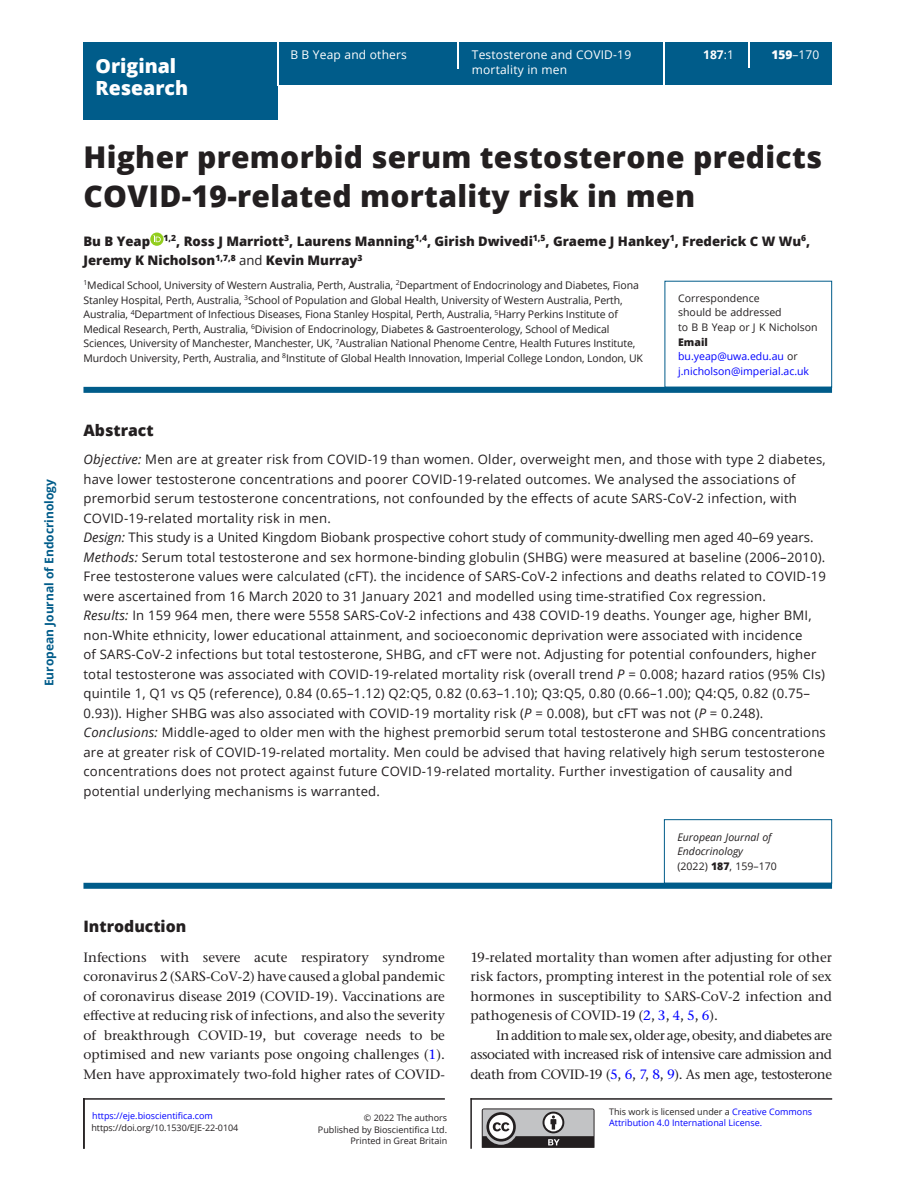
<style>
.page{position:relative;width:915px;height:1191px;background:#fff}
.page>*{position:absolute;margin:0;border:0;box-sizing:border-box;transform-origin:0 0}
.CT{font:800 30px/39px "Open Sans";letter-spacing:.01em;color:#231f20}
.AT{font:800 19.5px/22.5px "Open Sans";color:#fff}
.H1_Rule{font:800 15.75px "Open Sans";color:#231f20}
.ABS_H{font:800 15.75px "Open Sans";color:#231f20}
.TXT{font:500 13.5px/19.5px "Stone Serif ITC Pro";color:#231f20;text-align:justify}
.TXI{font:500 13.5px/19.5px "Stone Serif ITC Pro";letter-spacing:-.03em;color:#231f20;text-align:justify}
.ABS_TXT{font:13.2px/19.5px "Open Sans";letter-spacing:.015em;color:#231f20}
.ABS_TXT_L{font:13.2px/19.5px "Open Sans";letter-spacing:.015em;color:#231f20}
.AU{font:800 13.2px/19.5px "Open Sans";color:#231f20}
.t1{font:12px "Open Sans";letter-spacing:.015em;color:#fff}
.t2{font:700 12px "Open Sans";color:#005c8a}
.t3{font:700 12px "Open Sans";color:#fff}
.Address{font:10.5px/14.7px "Open Sans";letter-spacing:-.01em;color:#231f20}
.Corres{font:10.5px "Open Sans";color:#231f20}
.Corres-2{font:italic 10.5px/14.7px "Open Sans";color:#231f20}
.Corres-3{font:10.5px/14.7px "Open Sans";color:#00f}
.Corres-4{font:800 10.5px "Open Sans";color:#231f20}
.t4{font:9px/11.2px "Open Sans";color:#00f}
.DOI{font:9px "Open Sans";color:#231f20}
.s1{font-weight:400}
.s2{font-weight:800}
.s3{color:#231f20}
.s4{font-style:italic}
.s5{font-style:normal}
.s6{font-weight:800;font-style:normal}
.s7{color:#00f}
</style>
<div class="page">
<div style="left:83px;top:84px;width:194px;height:35px;background:#005c8a"></div>
<div style="left:83px;top:42px;width:748px;height:43px;background:#005c8a"></div>
<hr style="left:277px;top:42px;width:1px;height:43px;background:#fff">
<hr style="left:663px;top:42px;width:1px;height:43px;background:#fff">
<hr style="left:457px;top:42px;width:2px;height:26px;background:#fff">
<hr style="left:747px;top:43px;width:2px;height:25px;background:#fff">
<div style="left:83px;top:387px;width:748px;height:6px;background:#005c8a"></div>
<div style="left:83px;top:882px;width:748px;height:6px;background:#005c8a"></div>
<svg style="left:150px;top:232px;width:13px;height:14px"></svg>
<svg style="left:153px;top:235px;width:8px;height:7px"></svg>
<div style="left:663px;top:819px;width:168px;height:64px;border:1px solid #005c8a"></div>
<hr style="left:83px;top:1098px;width:361px;height:1px;background:#231f20">
<hr style="left:83px;top:1098px;width:2px;height:50px;background:#231f20">
<hr style="left:470px;top:1098px;width:1px;height:50px;background:#231f20">
<hr style="left:470px;top:1098px;width:361px;height:1px;background:#231f20">
<svg style="left:481px;top:1108px;width:113px;height:39px;background:#908f91"></svg>
<p class="t2" style="left:40px;top:686px;width:209px;rotate:-90deg">European Journal of Endocrinology</p>
<p class="AT" style="left:95px;top:53px;width:94px">Original<br>Research</p>
<p class="t1" style="left:290px;top:47px;width:118px">B B Yeap and others</p>
<p class="t1" style="left:471px;top:47px;width:161px">Testosterone and COVID-19</p>
<p class="t3" style="left:703px;top:47px;width:32px">187<span class="s1">:1</span></p>
<p class="t1" style="left:771px;top:47px;width:49px"><span class="s2">159</span>–170</p>
<p class="t1" style="left:471px;top:61px;width:97px">mortality in men</p>
<p class="CT" style="left:83px;top:136px;width:740px">Higher premorbid serum testosterone predicts<br>COVID-19-related mortality risk in men</p>
<p class="AU" style="left:83px;top:230px;width:728px">Bu B Yeap <sup>1,2</sup>, Ross J Marriott<sup>3</sup>, Laurens Manning<sup>1,4</sup>, Girish Dwivedi<sup>1,5</sup>, Graeme J Hankey<sup>1</sup>, Frederick C W Wu<sup>6</sup>,<br>Jeremy K Nicholson<sup>1,7,8</sup> <span class="s1">and</span> Kevin Murray<sup>3</sup></p>
<p class="Address" style="left:83px;top:277px;width:561px"><sup>1</sup>Medical School, University of Western Australia, Perth, Australia, <sup>2</sup>Department of Endocrinology and Diabetes, Fiona Stanley Hospital, Perth, Australia, <sup>3</sup>School of Population and Global Health, University of Western Australia, Perth, Australia, <sup>4</sup>Department of Infectious Diseases, Fiona Stanley Hospital, Perth, Australia, <sup>5</sup>Harry Perkins Institute of Medical Research, Perth, Australia, <sup>6</sup>Division of Endocrinology, Diabetes &amp; Gastroenterology, School of Medical Sciences, University of Manchester, Manchester, UK, <sup>7</sup>Australian National Phenome Centre, Health Futures Institute, Murdoch University, Perth, Australia, and <sup>8</sup>Institute of Global Health Innovation, Imperial College London, London, UK</p>
<p class="Corres" style="left:678px;top:291px;width:83px">Correspondence</p>
<p class="Corres" style="left:678px;top:305px;width:105px">should be addressed</p>
<p class="Corres" style="left:678px;top:320px;width:141px">to B B Yeap or J K Nicholson</p>
<p class="Corres-4" style="left:678px;top:334px;width:31px">Email</p>
<p class="Corres-3" style="left:678px;top:349px;width:132px">bu.yeap@uwa.edu.au <span class="s3">or </span>j.nicholson@imperial.ac.uk</p>
<p class="ABS_H" style="left:83px;top:418px;width:72px">Abstract</p>
<p class="ABS_TXT" style="left:83px;top:449px;width:743px"><span class="s4">Objective:</span> Men are at greater risk from COVID-19 than women. Older, overweight men, and those with type 2 diabetes, have lower testosterone concentrations and poorer COVID-19-related outcomes. We analysed the associations of premorbid serum testosterone concentrations, not confounded by the effects of acute SARS-CoV-2 infection, with COVID-19-related mortality risk in men.</p>
<p class="ABS_TXT" style="left:83px;top:527px;width:731px"><span class="s4">Design:</span> This study is a United Kingdom Biobank prospective cohort study of community-dwelling men aged 40–69 years.</p>
<p class="ABS_TXT" style="left:83px;top:547px;width:743px;text-align:justify"><span class="s4">Methods:</span> Serum total testosterone and sex hormone-binding globulin (SHBG) were measured at baseline (2006–2010).<br>Free testosterone values were calculated (cFT). the incidence of SARS-CoV-2 infections and deaths related to COVID-19 were ascertained from 16 March 2020 to 31 January 2021 and modelled using time-stratified Cox regression.</p>
<p class="ABS_TXT" style="left:83px;top:605px;width:742px"><span class="s4">Results:</span> In 159 964 men, there were 5558 SARS-CoV-2 infections and 438 COVID-19 deaths. Younger age, higher BMI, non-White ethnicity, lower educational attainment, and socioeconomic deprivation were associated with incidence<br>of SARS-CoV-2 infections but total testosterone, SHBG, and cFT were not. Adjusting for potential confounders, higher total testosterone was associated with COVID-19-related mortality risk (overall trend <span class="s4">P</span> = 0.008; hazard ratios (95% CIs) quintile 1, Q1 vs Q5 (reference), 0.84 (0.65–1.12) Q2:Q5, 0.82 (0.63–1.10); Q3:Q5, 0.80 (0.66–1.00); Q4:Q5, 0.82 (0.75– 0.93)). Higher SHBG was also associated with COVID-19 mortality risk (<span class="s4">P</span> = 0.008), but cFT was not (<span class="s4">P</span> = 0.248).</p>
<p class="ABS_TXT_L" style="left:83px;top:722px;width:743px"><span class="s4">Conclusions:</span> Middle-aged to older men with the highest premorbid serum total testosterone and SHBG concentrations are at greater risk of COVID-19-related mortality. Men could be advised that having relatively high serum testosterone concentrations does not protect against future COVID-19-related mortality. Further investigation of causality and potential underlying mechanisms is warranted.</p>
<p class="Corres-2" style="left:677px;top:829px;width:101px">European Journal of<br>Endocrinology<br><span class="s5">(2022)</span> <span class="s6">187</span><span class="s5">, 159–170</span></p>
<p class="H1_Rule" style="left:83px;top:914px;width:104px">Introduction</p>
<p class="TXT" style="left:83px;top:947px;width:363px">Infections with severe acute respiratory syndrome coronavirus 2 (SARS-CoV-2) have caused a global pandemic of coronavirus disease 2019 (COVID-19). Vaccinations are effective at reducing risk of infections, and also the severity of breakthrough COVID-19, but coverage needs to be optimised and new variants pose ongoing challenges (<span class="s7">1</span>).<br>Men have approximately two-fold higher rates of COVID-</p>
<p class="TXT" style="left:470px;top:947px;width:363px">19-related mortality than women after adjusting for other risk factors, prompting interest in the potential role of sex hormones in susceptibility to SARS-CoV-2 infection and pathogenesis of COVID-19 (<span class="s7">2</span>, <span class="s7">3</span>, <span class="s7">4</span>, <span class="s7">5</span>, <span class="s7">6</span>).</p>
<p class="TXI" style="left:470px;top:1025px;width:363px;text-indent:26px">In addition to male sex, older age, obesity, and diabetes are associated with increased risk of intensive care admission and death from COVID-19 (<span class="s7">5</span>, <span class="s7">6</span>, <span class="s7">7</span>, <span class="s7">8</span>, <span class="s7">9</span>). As men age, testosterone</p>
<p class="t4" style="left:92px;top:1110px;width:122px">https://eje.bioscientifica.com</p>
<p class="DOI" style="left:364px;top:1112px;width:85px">© 2022 The authors</p>
<p class="DOI" style="left:91px;top:1121px;width:148px">https://doi.org/10.1530/EJE-22-0104</p>
<p class="DOI" style="left:318px;top:1123px;width:131px">Published by Bioscientifica Ltd.</p>
<p class="DOI" style="left:350px;top:1134px;width:98px">Printed in Great Britain</p>
<p class="t4" style="left:609px;top:1106px;width:204px"><span class="s3">This work is licensed under a</span> Creative Commons<br>Attribution 4.0 International License.</p>
</div>
